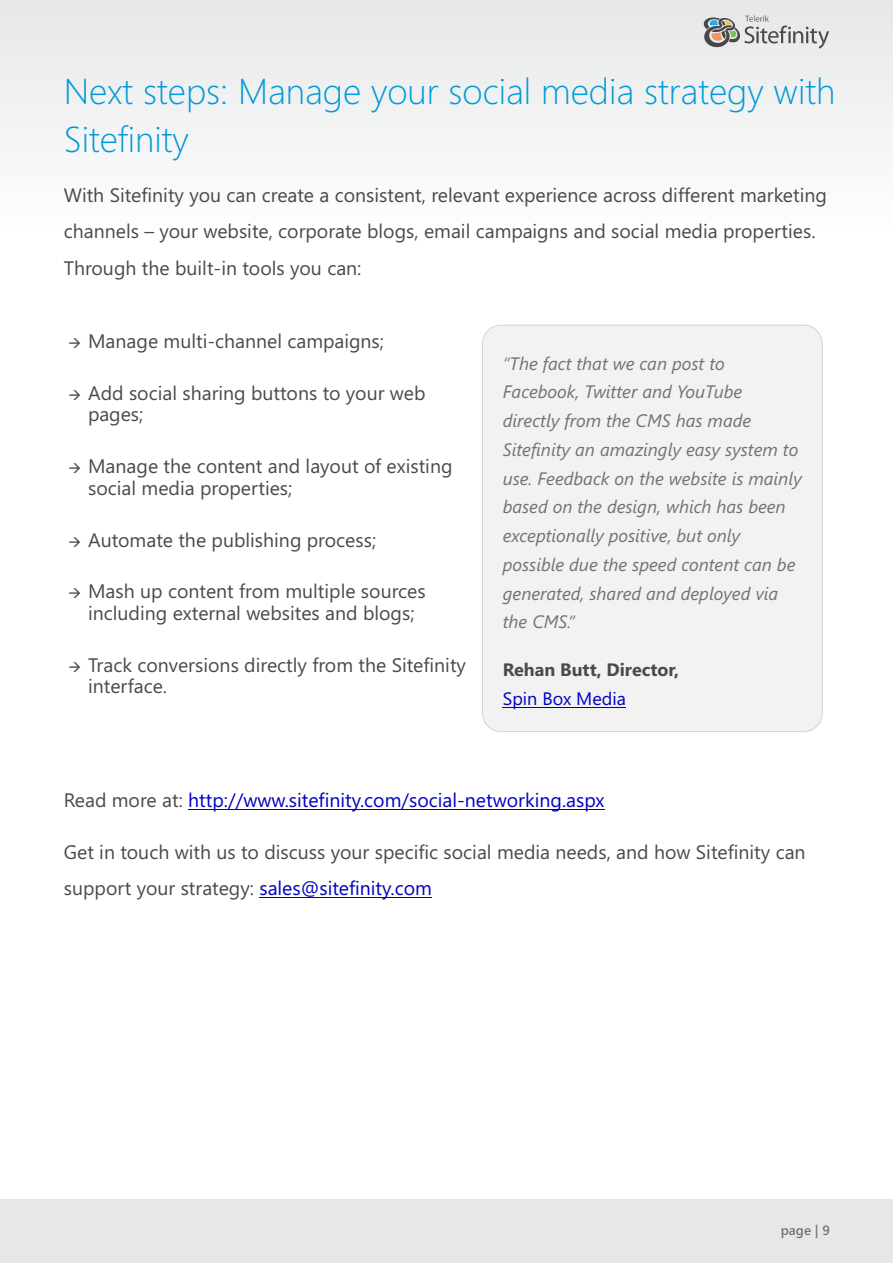
<style>
.page{position:relative;width:893px;height:1263px;background:#fff}
.page>*{position:absolute;margin:0;border:0;box-sizing:border-box;transform-origin:0 0}
.t1{font:300 36px/47.8px "Segoe UI";color:#0099d9}
.t2{font:19.5px/21.6px "Segoe UI";color:#4a4a4d}
.t3{font:19.5px "Segoe UI";color:#0000c4}
.t4{font:italic 18px/28.8px "Segoe UI";color:#737375}
.t5{font:700 18px "Segoe UI";color:#4a4a4d}
.t6{font:18px "Segoe UI";color:#0000c4}
.t7{font:600 13.5px "Segoe UI";color:#737375}
.s1{color:#4a4a4d}
.s2{color:#0000c4}
</style>
<div class="page">
<div style="left:0;top:0;width:893px;height:228px;background:#f2f3f3"></div>
<div style="left:0;top:1199px;width:893px;height:64px;background:#e6e8e8"></div>
<svg style="left:704px;top:15px;width:125px;height:34px"></svg>
<div style="left:482px;top:325px;width:341px;height:407px;background:#f2f2f2;border:1px solid #d1d4d6;border-radius:19px"></div>
<hr style="left:503px;top:707px;width:123px;height:1px;background:#0000c4">
<hr style="left:188px;top:809px;width:417px;height:1px;background:#0000c4">
<hr style="left:259px;top:897px;width:173px;height:1px;background:#0000c4">
<h1 class="t1" style="left:64px;top:71px;width:773px">Next steps: Manage your social media strategy with<br>Sitefinity</h1>
<p class="t2" style="left:64px;top:179px;width:765px;line-height:36.3px">With Sitefinity you can create a consistent, relevant experience across different marketing channels – your website, corporate blogs, email campaigns and social media properties.<br>Through the built-in tools you can:</p>
<p class="t2" style="left:68px;top:332px;width:318px">→ Manage multi-channel campaigns;</p>
<p class="t2" style="left:88px;top:384px;width:339px;text-indent:-20px">→ Add social sharing buttons to your web pages;</p>
<p class="t2" style="left:88px;top:457px;width:366px;text-indent:-20px">→ Manage the content and layout of existing social media properties;</p>
<p class="t2" style="left:68px;top:531px;width:310px">→ Automate the publishing process;</p>
<p class="t2" style="left:68px;top:583px;width:359px;text-align:center">→ Mash up content from multiple sources including external websites and blogs;</p>
<p class="t2" style="left:88px;top:656px;width:379px;text-indent:-20px">→ Track conversions directly from the Sitefinity interface.</p>
<p class="t4" style="left:503px;top:351px;width:300px">“The fact that we can post to<br>Facebook, Twitter and YouTube directly from the CMS has made<br>Sitefinity an amazingly easy system to use. Feedback on the website is mainly based on the design, which has been exceptionally positive, but only possible due the speed content can be generated, shared and deployed via the CMS.“</p>
<p class="t5" style="left:503px;top:663px;width:178px">Rehan Butt, Director,</p>
<p class="t6" style="left:503px;top:692px;width:125px">Spin Box Media</p>
<p class="t3" style="left:64px;top:793px;width:542px"><span class="s1">Read more at:</span> http://www.sitefinity.com/social-networking.aspx</p>
<p class="t2" style="left:64px;top:836px;width:743px;line-height:36.3px">Get in touch with us to discuss your specific social media needs, and how Sitefinity can support your strategy: <span class="s2">sales@sitefinity.com</span></p>
<p class="t7" style="left:781px;top:1225px;width:51px">page | 9</p>
</div>
